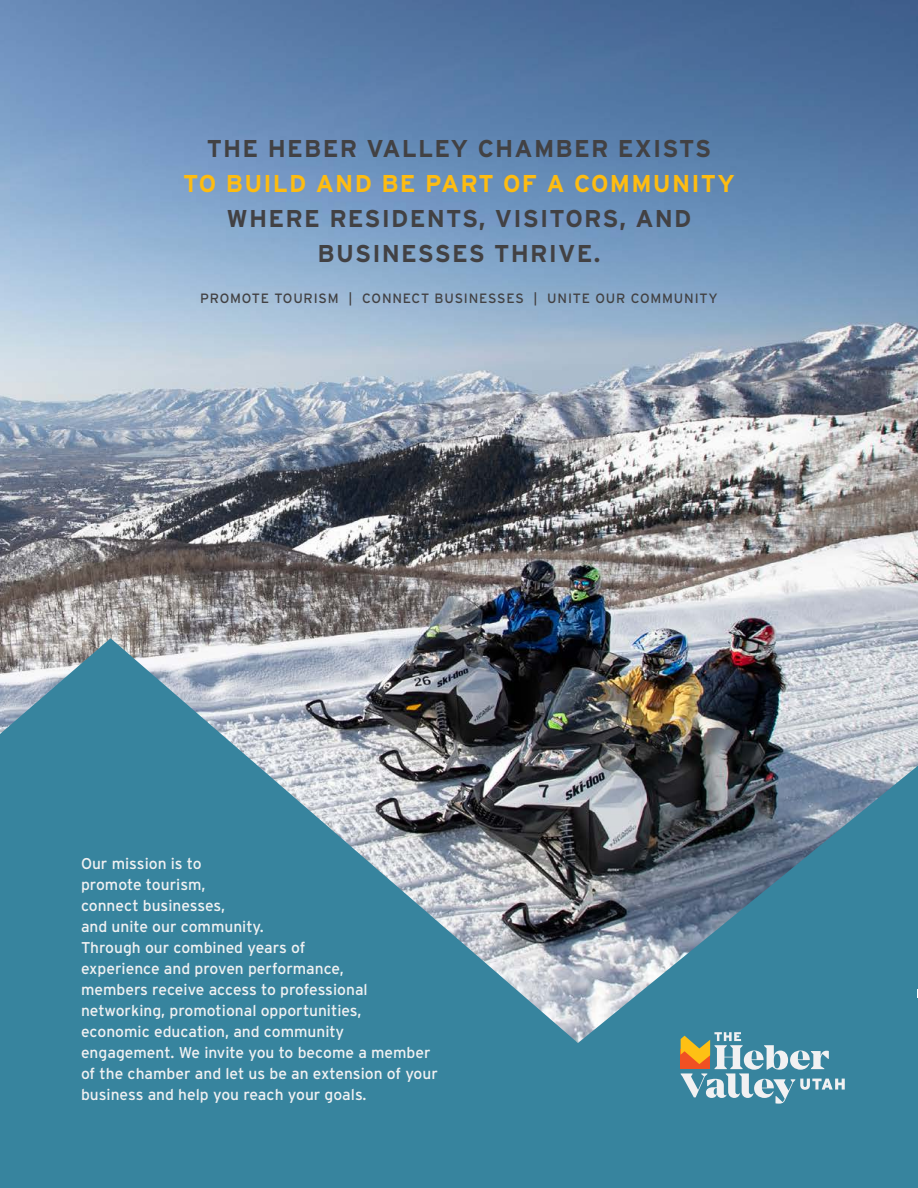
<style>
.page{position:relative;width:918px;height:1188px;background:#fff}
.page>*{position:absolute;margin:0;border:0;box-sizing:border-box;transform-origin:0 0}
.t1{font:700 24.3px/35.1px "Interstate";letter-spacing:.05em;color:#424143;text-align:center}
.t2{font:700 24.3px "Interstate";letter-spacing:.05em;color:#febc11}
.t3{font:15.6px/21px "Interstate";color:#f1f1f2}
.t4{font:13.5px "Interstate";letter-spacing:.06em;color:#424143}
</style>
<div class="page">
<img style="left:0;top:0;width:918px;height:638px">
<svg style="left:0;top:638px;width:918px;height:550px;background:#558598"></svg>
<hr style="left:917px;top:689px;width:1px;height:436px;background:#e6e7e8">
<div style="left:681px;top:1029px;width:29px;height:20px;background:#37849e"></div>
<svg style="left:681px;top:1032px;width:164px;height:72px"></svg>
<h1 class="t1" style="left:207px;top:130px;width:506px">THE HEBER VALLEY CHAMBER EXISTS</h1>
<h1 class="t2" style="left:183px;top:170px;width:553px">TO BUILD AND BE PART OF A COMMUNITY</h1>
<h1 class="t1" style="left:227px;top:201px;width:467px">WHERE RESIDENTS, VISITORS, AND<br>BUSINESSES THRIVE.</h1>
<p class="t4" style="left:200px;top:291px;width:519px">PROMOTE TOURISM | CONNECT BUSINESSES | UNITE OUR COMMUNITY</p>
<p class="t3" style="left:81px;top:853px;width:358px">Our mission is to<br>promote tourism,<br>connect businesses,<br>and unite our community.<br>Through our combined years of<br>experience and proven performance,<br>members receive access to professional networking, promotional opportunities,<br>economic education, and community engagement. We invite you to become a member of the chamber and let us be an extension of your business and help you reach your goals.</p>
</div>
